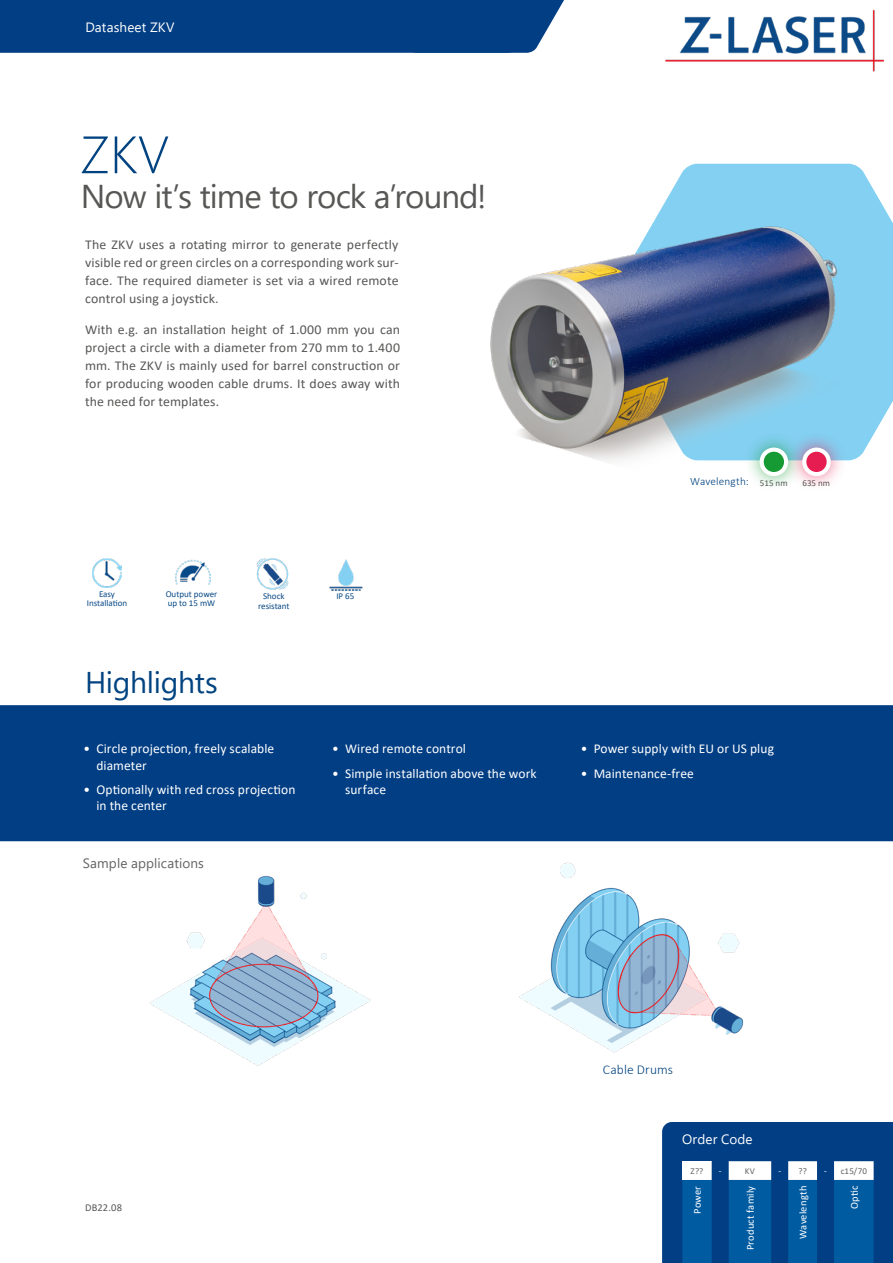
<style>
.page{position:relative;width:893px;height:1263px;background:#fff}
.page>*{position:absolute;margin:0;border:0;box-sizing:border-box;transform-origin:0 0}
.t1{font:300 52.5px "Segoe UI";color:#004380}
.t2{font:33px "Segoe UI";letter-spacing:-.03em;color:#575756}
.t3{font:30px "Segoe UI";letter-spacing:-.01em;color:#004380}
.t4{font:13.5px/18px "Calibri";letter-spacing:.005em;color:#575756;text-align:justify}
.t5{font:13.5px/16.2px "Calibri";letter-spacing:.005em;color:#fff}
.t6{font:13.5px "Segoe UI";letter-spacing:.01em;color:#fff}
.t7{font:13.5px "Segoe UI";letter-spacing:.01em;color:#646363}
.t8{font:300 13.5px "Calibri";letter-spacing:.01em;color:#004380}
.t9{font:300 11.25px "Calibri";letter-spacing:.01em;color:#004380}
.t10{font:10.5px "Calibri";letter-spacing:.015em;color:#fff}
.t11{font:10.5px "Calibri";letter-spacing:.015em;color:#575756}
.t12{font:9px/9.3px "Calibri";color:#094a87;text-align:center}
.t13{font:9px "Calibri";letter-spacing:.02em;color:#646363}
.t14{font:9px "Calibri";color:#575756}
.t15{font:9px "Calibri";color:#fff}
.s1{font-weight:400;font-size:9px;color:#575756}
.s2{color:#fff}
</style>
<div class="page">
<div style="left:0;top:0;width:564px;height:53px;background:#023e84"></div>
<img style="left:665px;top:9px;width:219px;height:63px">
<svg style="left:674px;top:164px;width:219px;height:271px;background:#95d7f3"></svg>
<div style="left:0;top:705px;width:893px;height:136px;background:#023e84"></div>
<svg style="left:662px;top:1122px;width:231px;height:141px;background:#165898"></svg>
<img style="left:93px;top:558px;width:29px;height:29px">
<img style="left:175px;top:559px;width:36px;height:26px">
<img style="left:329px;top:559px;width:34px;height:32px">
<img style="left:256px;top:558px;width:33px;height:32px">
<img style="left:490px;top:186px;width:383px;height:275px">
<img style="left:519px;top:862px;width:225px;height:191px">
<img style="left:149px;top:875px;width:222px;height:191px">
<div style="left:744px;top:432px;width:60px;height:60px;background:#159a34;opacity:.7"></div>
<div style="left:762px;top:450px;width:24px;height:24px;background:#159a34;border-radius:50%"></div>
<div style="left:760px;top:448px;width:28px;height:28px;border:4px solid #fff;border-radius:50%"></div>
<div style="left:786px;top:432px;width:61px;height:60px;background:#e61d51;opacity:.7"></div>
<svg style="left:804px;top:450px;width:25px;height:24px"></svg>
<div style="left:802px;top:448px;width:29px;height:28px;border:4px solid #fff;border-radius:50%"></div>
<p class="t6" style="left:85px;top:15px;width:91px">Datasheet ZKV</p>
<h1 class="t1" style="left:80px;top:105px;width:91px">ZKV</h1>
<h2 class="t2" style="left:81px;top:165px;width:407px">Now it’s time to rock a’round!</h2>
<p class="t4" style="left:85px;top:235px;width:315px">The ZKV uses a rotating mirror to generate perfectly visible red or green circles on a corresponding work sur&shy;face. The required diameter is set via a wired remote control using a joystick.</p>
<p class="t4" style="left:85px;top:320px;width:317px">With e.g. an installation height of 1.000 mm you can project a circle with a diameter from 270 mm to 1.400 mm. The ZKV is mainly used for barrel construction or for producing wooden cable drums. It does away with the need for templates.</p>
<p class="t12" style="left:87px;top:589px;width:42px">Easy<br>Installation</p>
<p class="t12" style="left:166px;top:589px;width:53px;text-align:left">Output power up to 15 mW</p>
<p class="t12" style="left:263px;top:591px;width:23px">Shock</p>
<p class="t12" style="left:336px;top:591px;width:20px">IP 65</p>
<p class="t12" style="left:258px;top:601px;width:33px">resistant</p>
<h3 class="t3" style="left:85px;top:654px;width:134px">Highlights</h3>
<p class="t5" style="left:96px;top:740px;width:179px;text-indent:-13px">• Circle projection, freely scalable diameter</p>
<p class="t5" style="left:96px;top:781px;width:201px;text-indent:-13px">• Optionally with red cross projection in the center</p>
<p class="t7" style="left:83px;top:851px;width:123px">Sample applications</p>
<p class="t5" style="left:332px;top:740px;width:135px">• Wired remote control</p>
<p class="t5" style="left:345px;top:765px;width:193px;text-indent:-13px">• Simple installation above the work surface</p>
<p class="t9" style="left:690px;top:474px;width:99px">Wavelength: <span class="s1">515 nm</span></p>
<p class="t14" style="left:802px;top:476px;width:29px">635 nm</p>
<p class="t5" style="left:581px;top:740px;width:195px">• Power supply with EU or US plug</p>
<p class="t5" style="left:581px;top:765px;width:115px">• Maintenance-free</p>
<p class="t11" style="left:85px;top:1200px;width:39px">DB22.08</p>
<p class="t8" style="left:603px;top:1061px;width:72px">Cable Drums</p>
<p class="t6" style="left:682px;top:1126px;width:72px">Order Code</p>
<p class="t13" style="left:691px;top:1165px;width:14px">Z??</p>
<p class="t15" style="left:719px;top:1165px;width:4px">-</p>
<p class="t13" style="left:745px;top:1165px;width:12px">KV</p>
<p class="t13" style="left:778px;top:1165px;width:30px"><span class="s2">-</span> ??</p>
<p class="t13" style="left:824px;top:1165px;width:44px"><span class="s2">-</span> c15/70</p>
<p class="t10" style="left:690px;top:1214px;width:29px;rotate:-90deg">Power</p>
<p class="t10" style="left:743px;top:1250px;width:66px;rotate:-90deg">Product family</p>
<p class="t10" style="left:796px;top:1239px;width:54px;rotate:-90deg">Wavelength</p>
<p class="t10" style="left:847px;top:1209px;width:25px;rotate:-90deg">Optic</p>
</div>
